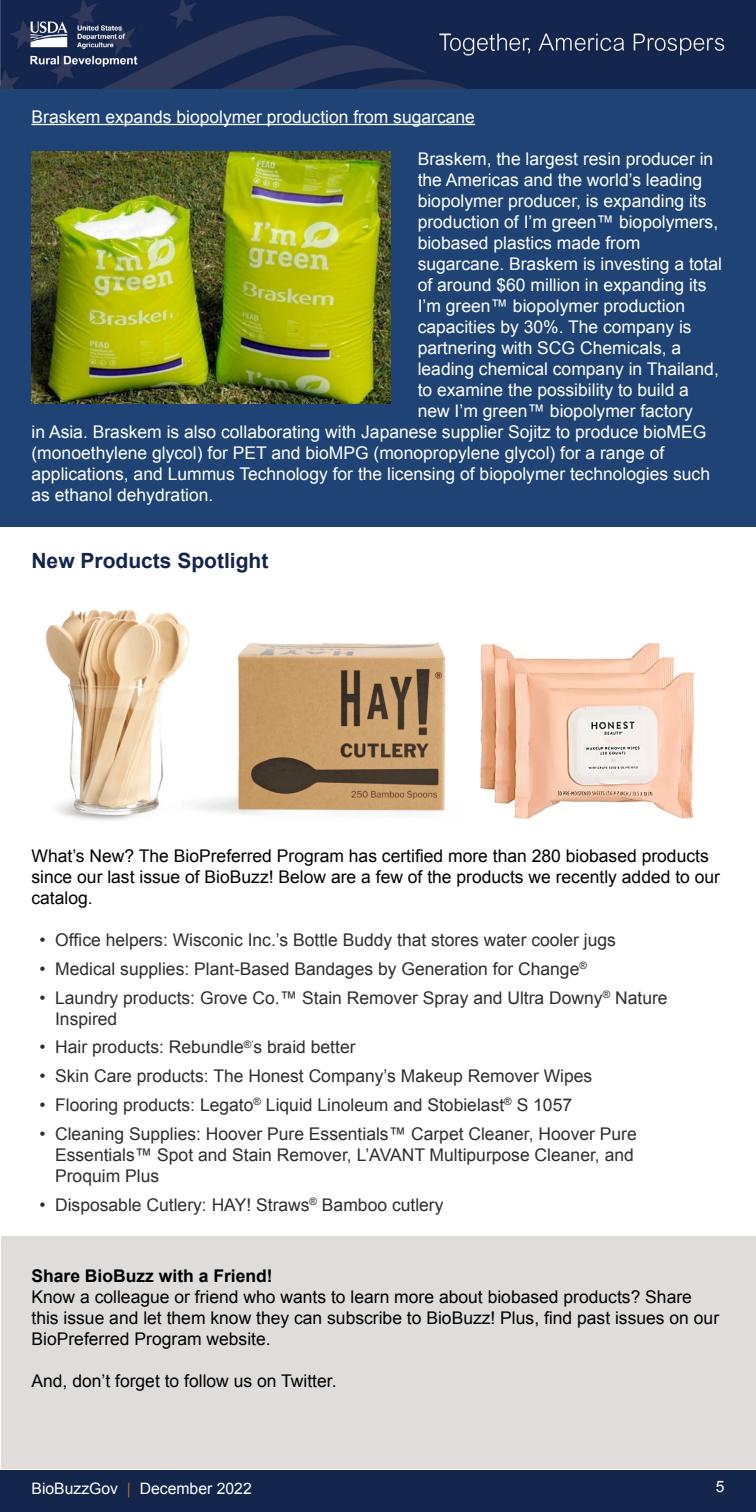
<style>
.page{position:relative;width:756px;height:1512px;background:#fff}
.page>*{position:absolute;margin:0;border:0;box-sizing:border-box;transform-origin:0 0}
.t1{font:700 21px "Arial";color:#13254b}
.t2{font:17.5px "Arial";color:#fff}
.t3{font:17.5px/21px "Arial";color:#2e2e2f}
.t4{font:17.5px/21px "Arial";color:#000}
.t5{font:700 17.5px "Arial";color:#000}
.t6{font:15.75px "Arial";color:#fff}
.s1{color:#a47029}
</style>
<div class="page">
<div style="left:2px;top:1236px;width:754px;height:233px;background:#dfdcdb"></div>
<div style="left:0;top:86px;width:756px;height:441px;background:#1e4374"></div>
<div style="left:0;top:1470px;width:756px;height:42px;background:#14254c"></div>
<img style="left:0;top:0;width:756px;height:89px">
<hr style="left:32px;top:124px;width:443px;height:1px;background:#fff">
<img style="left:32px;top:151px;width:358px;height:252px">
<img style="left:46px;top:609px;width:400px;height:211px">
<img style="left:480px;top:644px;width:214px;height:174px">
<p class="t2" style="left:32px;top:105px;width:445px">Braskem expands biopolymer production from sugarcane</p>
<p class="t2" style="left:418px;top:147px;width:297px">Braskem, the largest resin producer in</p>
<p class="t2" style="left:418px;top:168px;width:286px">the Americas and the world’s leading</p>
<p class="t2" style="left:418px;top:189px;width:290px">biopolymer producer, is expanding its</p>
<p class="t2" style="left:418px;top:210px;width:302px">production of I’m green™ biopolymers,</p>
<p class="t2" style="left:418px;top:231px;width:224px">biobased plastics made from</p>
<p class="t2" style="left:418px;top:252px;width:306px">sugarcane. Braskem is investing a total</p>
<p class="t2" style="left:418px;top:273px;width:290px">of around $60 million in expanding its</p>
<p class="t2" style="left:418px;top:294px;width:269px">I’m green™ biopolymer production</p>
<p class="t2" style="left:418px;top:315px;width:275px">capacities by 30%. The company is</p>
<p class="t2" style="left:418px;top:336px;width:265px">partnering with SCG Chemicals, a</p>
<p class="t2" style="left:418px;top:357px;width:303px">leading chemical company in Thailand,</p>
<p class="t2" style="left:418px;top:378px;width:273px">to examine the possibility to build a</p>
<p class="t2" style="left:418px;top:399px;width:277px">new I’m green™ biopolymer factory</p>
<p class="t2" style="left:32px;top:420px;width:676px">in Asia. Braskem is also collaborating with Japanese supplier Sojitz to produce bioMEG</p>
<p class="t2" style="left:32px;top:441px;width:634px">(monoethylene glycol) for PET and bioMPG (monopropylene glycol) for a range of</p>
<p class="t2" style="left:32px;top:462px;width:680px">applications, and Lummus Technology for the licensing of biopolymer technologies such</p>
<p class="t2" style="left:32px;top:483px;width:183px">as ethanol dehydration.</p>
<p class="t1" style="left:32px;top:547px;width:238px">New Products Spotlight</p>
<p class="t4" style="left:32px;top:845px;width:690px">What’s New? The BioPreferred Program has certified more than 280 biobased products since our last issue of BioBuzz! Below are a few of the products we recently added to our catalog.</p>
<p class="t3" style="left:39px;top:929px;width:578px">• Office helpers: Wisconic Inc.’s Bottle Buddy that stores water cooler jugs</p>
<p class="t3" style="left:39px;top:958px;width:549px">• Medical supplies: Plant-Based Bandages by Generation for Change<sup>®</sup></p>
<p class="t3" style="left:55px;top:987px;width:614px;text-indent:-16px">• Laundry products: Grove Co.™ Stain Remover Spray and Ultra Downy<sup>®</sup> Nature<br>Inspired</p>
<p class="t3" style="left:39px;top:1037px;width:318px">• Hair products: Rebundle<sup>®’</sup>s braid better</p>
<p class="t3" style="left:39px;top:1066px;width:554px">• Skin Care products: The Honest Company’s Makeup Remover Wipes</p>
<p class="t3" style="left:39px;top:1095px;width:534px">• Flooring products: Legato<sup>®</sup> Liquid Linoleum and Stobielast<sup>®</sup> S 1057</p>
<p class="t3" style="left:55px;top:1124px;width:583px;text-indent:-16px">• Cleaning Supplies: Hoover Pure Essentials™ Carpet Cleaner, Hoover Pure<br>Essentials™ Spot and Stain Remover, L’AVANT Multipurpose Cleaner, and<br>Proquim Plus</p>
<p class="t3" style="left:39px;top:1195px;width:406px">• Disposable Cutlery: HAY! Straws<sup>®</sup> Bamboo cutlery</p>
<p class="t5" style="left:31px;top:1264px;width:243px">Share BioBuzz with a Friend!</p>
<p class="t4" style="left:31px;top:1286px;width:689px">Know a colleague or friend who wants to learn more about biobased products? Share this issue and let them know they can subscribe to BioBuzz! Plus, find past issues on our<br>BioPreferred Program website.</p>
<p class="t4" style="left:31px;top:1370px;width:307px">And, don’t forget to follow us on Twitter.</p>
<p class="t6" style="left:32px;top:1478px;width:222px">BioBuzzGov <span class="s1">|</span> December 2022</p>
<p class="t6" style="left:716px;top:1476px;width:10px">5</p>
</div>
